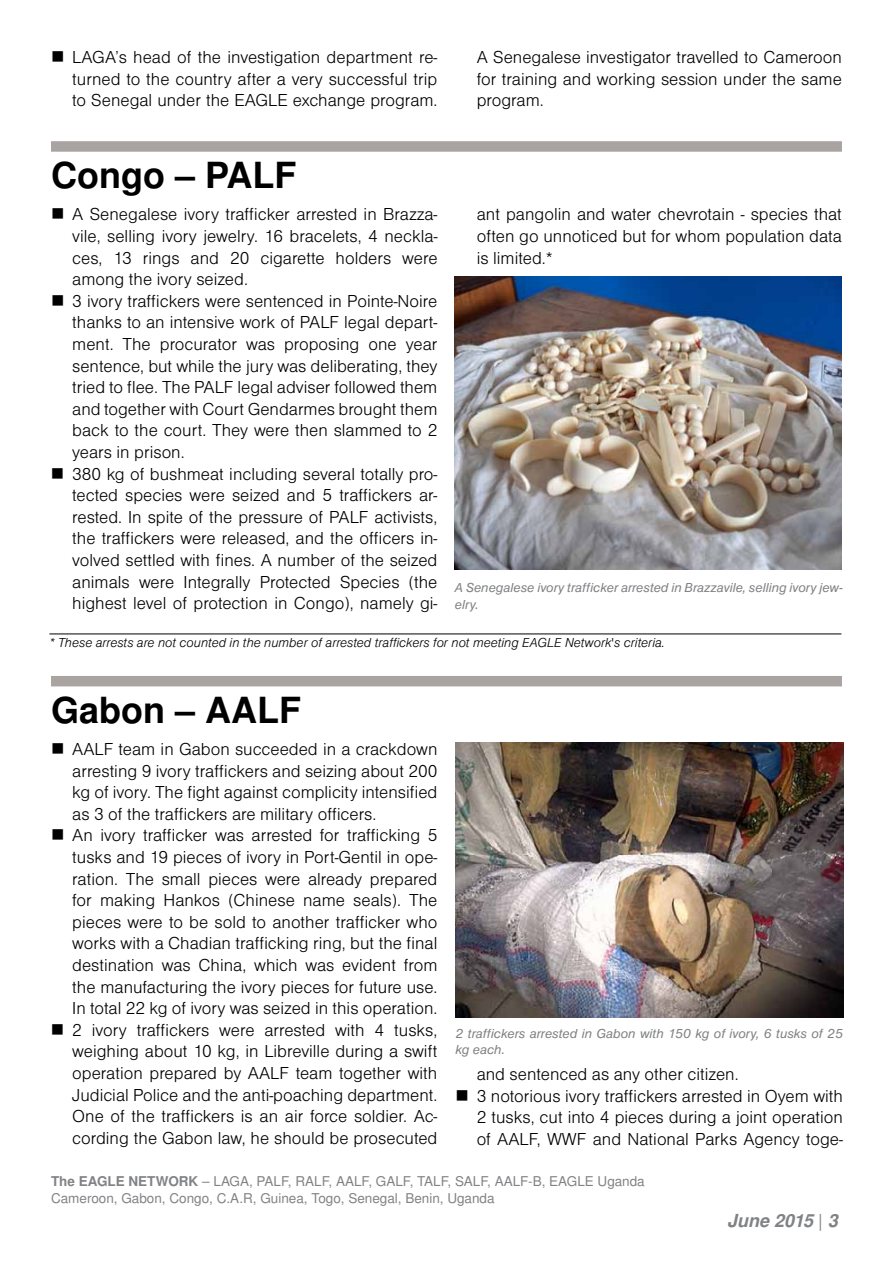
<style>
.page{position:relative;width:893px;height:1263px;background:#fff}
.page>*{position:absolute;margin:0;border:0;box-sizing:border-box;transform-origin:0 0}
.t1{font:700 36px "Nimbus Sans LOT";color:#000}
.t2{font:18px/21.6px "Nimbus Sans DOT Ligh";color:#000}
.t3{font:italic 700 18px "Nimbus Sans LOT";color:#808285}
.t4{font:italic 13.5px/16.2px "Nimbus Sans DOT";color:#808285}
.t5{font:13.5px/16.2px "Nimbus Sans LOT";color:#808285}
.t6{font:13.5px "Nimbus Sans DOT Ligh Ital";color:#000}
.s1{font-family:"Nimbus Sans DOT Ligh"}
.s2{font-weight:700}
.s3{font-weight:400;font-style:normal}
</style>
<div class="page">
<div style="left:51px;top:676px;width:791px;height:10px;background:#a9a3a1"></div>
<div style="left:51px;top:141px;width:791px;height:11px;background:#a9a3a1"></div>
<hr style="left:49px;top:634px;width:792px;height:1px;background:#000">
<img style="left:455px;top:276px;width:386px;height:294px">
<img style="left:455px;top:743px;width:388px;height:274px">
<p class="t2" style="left:72px;top:47px;width:367px;text-align:justify">LAGA’s head of the investigation department re&shy;turned to the country after a very successful trip to Senegal under the EAGLE exchange program.</p>
<p class="t2" style="left:477px;top:47px;width:367px;text-align:justify">A Senegalese investigator travelled to Cameroon for training and working session under the same program.</p>
<h1 class="t1" style="left:51px;top:154px;width:247px">Congo – PALF</h1>
<p class="t2" style="left:72px;top:204px;width:367px">A Senegalese ivory trafficker arrested in Brazza&shy;vile, selling ivory jewelry. 16 bracelets, 4 neckla&shy;ces, 13 rings and 20 cigarette holders were among the ivory seized.<br>3 ivory traffickers were sentenced in Pointe-Noire thanks to an intensive work of PALF legal depart&shy;ment. The procurator was proposing one year sentence, but while the jury was deliberating, they tried to flee. The PALF legal adviser followed them and together with Court Gendarmes brought them back to the court. They were then slammed to 2 years in prison.<br>380 kg of bushmeat including several totally pro&shy;tected species were seized and 5 traffickers ar&shy;rested. In spite of the pressure of PALF activists, the traffickers were released, and the officers in&shy;volved settled with fines. A number of the seized animals were Integrally Protected Species (the highest level of protection in Congo), namely gi-</p>
<p class="t6" style="left:49px;top:635px;width:617px">* These arrests are not counted in the number of arrested traffickers for not meeting EAGLE Network<span class="s1">'</span>s criteria.</p>
<p class="t2" style="left:477px;top:204px;width:367px;text-align:justify">ant pangolin and water chevrotain - species that often go unnoticed but for whom population data is limited.*</p>
<p class="t4" style="left:455px;top:580px;width:389px">A Senegalese ivory trafficker arrested in Brazzavile, selling ivory jew&shy;elry.</p>
<h1 class="t1" style="left:51px;top:688px;width:252px">Gabon – AALF</h1>
<p class="t2" style="left:72px;top:738px;width:367px">AALF team in Gabon succeeded in a crackdown arresting 9 ivory traffickers and seizing about 200 kg of ivory. The fight against complicity intensified as 3 of the traffickers are military officers.<br>An ivory trafficker was arrested for trafficking 5 tusks and 19 pieces of ivory in Port-Gentil in ope&shy;ration. The small pieces were already prepared for making Hankos (Chinese name seals). The pieces were to be sold to another trafficker who works with a Chadian trafficking ring, but the final destination was China, which was evident from the manufacturing the ivory pieces for future use.<br>In total 22 kg of ivory was seized in this operation.<br>2 ivory traffickers were arrested with 4 tusks, weighing about 10 kg, in Libreville during a swift operation prepared by AALF team together with Judicial Police and the anti-poaching department.<br>One of the traffickers is an air force soldier. Ac&shy;cording the Gabon law, he should be prosecuted</p>
<p class="t4" style="left:455px;top:1025px;width:389px">2 traffickers arrested in Gabon with 150 kg of ivory, 6 tusks of 25 kg each.</p>
<p class="t2" style="left:477px;top:1063px;width:368px">and sentenced as any other citizen.<br>3 notorious ivory traffickers arrested in Oyem with 2 tusks, cut into 4 pieces during a joint operation of AALF, WWF and National Parks Agency toge-</p>
<p class="t5" style="left:51px;top:1174px;width:595px"><span class="s2">The EAGLE NETWORK</span> – LAGA, PALF, RALF, AALF, GALF, TALF, SALF, AALF-B, EAGLE Uganda<br>Cameroon, Gabon, Congo, C.A.R, Guinea, Togo, Senegal, Benin, Uganda</p>
<p class="t3" style="left:727px;top:1210px;width:112px">June 2015 <span class="s3">|</span> 3</p>
</div>
